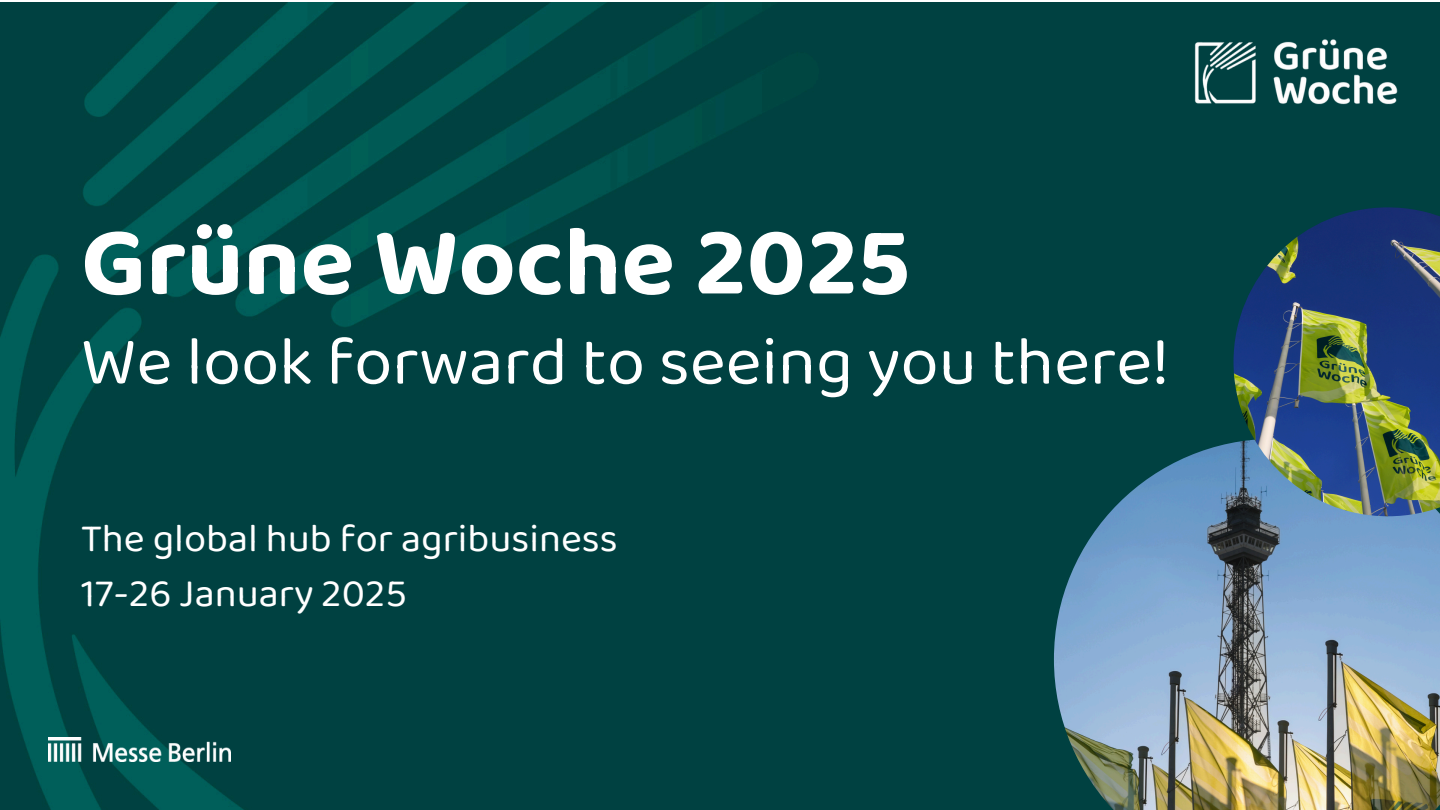
<style>
.page{position:relative;width:1440px;height:810px;background:#fff}
.page>*{position:absolute;margin:0;border:0;box-sizing:border-box;transform-origin:0 0}
.t1{font:700 99.3px "Baloo Paaji 2";color:#fff}
.t2{font:69px "Baloo Paaji 2";color:#fff}
.t3{font:40px "Baloo Paaji 2";color:#fff}
</style>
<div class="page">
<img style="left:0;top:2px;width:1440px;height:808px">
<img style="left:1165px;top:13px;width:262px;height:121px">
<img style="left:1054px;top:439px;width:386px;height:371px">
<img style="left:49px;top:737px;width:182px;height:24px">
<img style="left:1234px;top:207px;width:206px;height:309px">
<h2 class="t1" style="left:81px;top:201px;width:830px">Grüne Woche 2025</h2>
<p class="t2" style="left:81px;top:319px;width:1090px">We look forward to seeing you there!</p>
<p class="t3" style="left:81px;top:514px;width:538px">The global hub for agribusiness</p>
<p class="t3" style="left:81px;top:569px;width:328px">17-26 January 2025</p>
</div>
